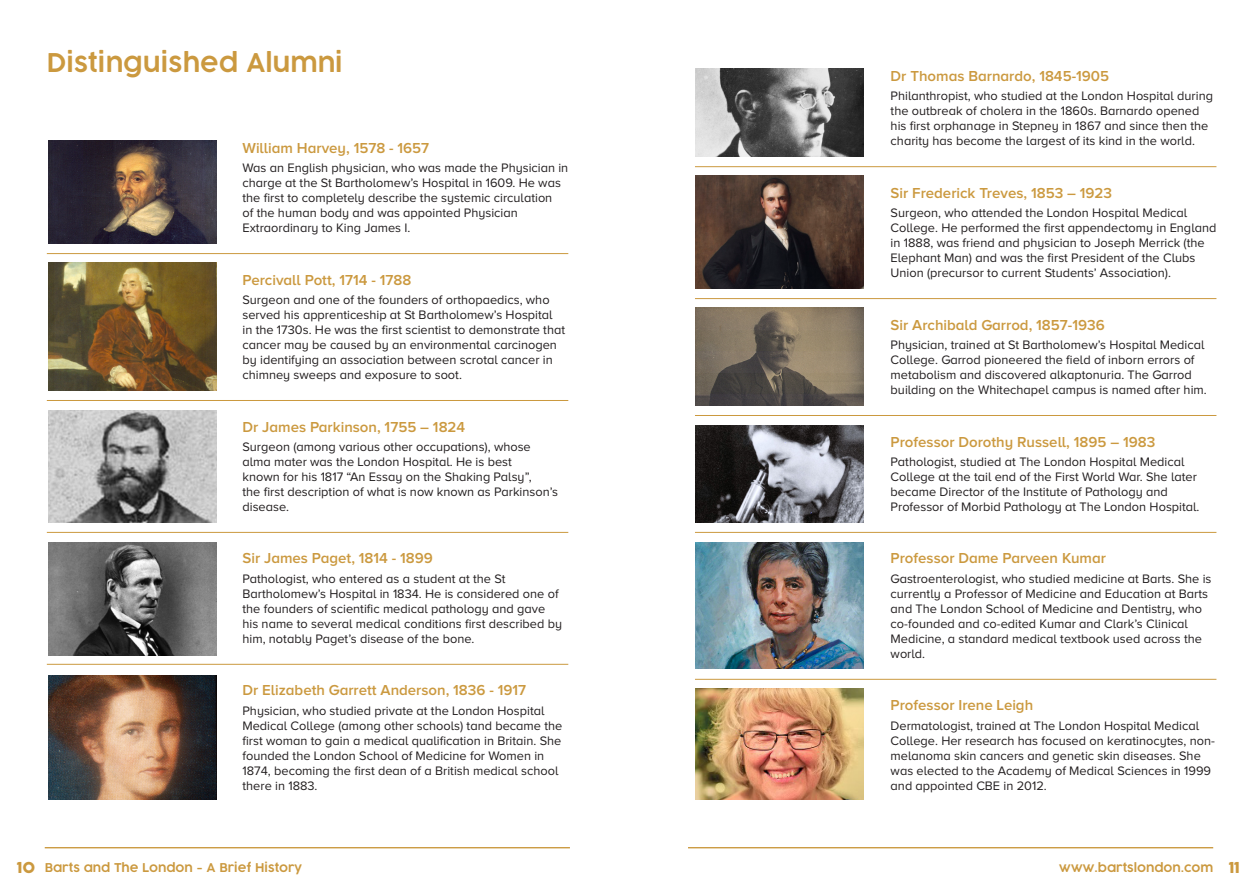
<style>
.page{position:relative;width:1259px;height:893px;background:#fff}
.page>*{position:absolute;margin:0;border:0;box-sizing:border-box;transform-origin:0 0}
.Titles{font:300 25.5px "Cocogoose Pro";color:#cb993f}
.Names{font:600 15px "Proxima Nova A";color:#cb993f}
.Names_with_lines{font:12.75px/15px "Proxima Nova A";color:#231f20}
.Body{font:12.75px/15px "Proxima Nova A";color:#231f20}
.t1{font:300 12px "Cocogoose Pro";color:#cb993f}
.s1{font-weight:400;font-size:14.85px}
</style>
<div class="page">
<hr style="left:45px;top:847px;width:525px;height:1px;background:#cb993f">
<hr style="left:688px;top:847px;width:525px;height:1px;background:#cb993f">
<img style="left:48px;top:141px;width:169px;height:102px">
<hr style="left:47px;top:253px;width:521px;height:1px;background:#cb993f">
<hr style="left:47px;top:400px;width:521px;height:1px;background:#cb993f">
<hr style="left:47px;top:532px;width:521px;height:1px;background:#cb993f">
<hr style="left:47px;top:664px;width:521px;height:1px;background:#cb993f">
<hr style="left:695px;top:166px;width:521px;height:1px;background:#cb993f">
<hr style="left:695px;top:298px;width:521px;height:1px;background:#cb993f">
<hr style="left:695px;top:415px;width:521px;height:1px;background:#cb993f">
<hr style="left:695px;top:532px;width:521px;height:1px;background:#cb993f">
<hr style="left:695px;top:679px;width:521px;height:1px;background:#cb993f">
<img style="left:48px;top:263px;width:169px;height:127px">
<img style="left:48px;top:410px;width:169px;height:113px">
<img style="left:48px;top:543px;width:169px;height:113px">
<img style="left:48px;top:676px;width:169px;height:124px">
<img style="left:695px;top:69px;width:169px;height:87px">
<img style="left:695px;top:176px;width:169px;height:112px">
<img style="left:695px;top:308px;width:169px;height:97px">
<img style="left:695px;top:425px;width:169px;height:98px">
<img style="left:695px;top:543px;width:169px;height:126px">
<img style="left:695px;top:689px;width:169px;height:111px">
<p class="Titles" style="left:47px;top:46px;width:298px">Distinguished Alumni</p>
<p class="Names" style="left:242px;top:139px;width:188px">William Harvey, 1578 - 1657</p>
<p class="Names_with_lines" style="left:242px;top:160px;width:327px">Was an English physician, who was made the Physician in charge at the St Bartholomew’s Hospital in 1609. He was the first to completely describe the systemic circulation<br>of the human body and was appointed Physician Extraordinary to King James I.</p>
<p class="Names" style="left:242px;top:271px;width:170px">Percivall Pott, 1714 - 1788</p>
<p class="Names_with_lines" style="left:242px;top:292px;width:324px">Surgeon and one of the founders of orthopaedics, who served his apprenticeship at St Bartholomew’s Hospital in the 1730s. He was the first scientist to demonstrate that cancer may be caused by an environmental carcinogen by identifying an association between scrotal cancer in chimney sweeps and exposure to soot.</p>
<p class="Names" style="left:242px;top:418px;width:224px">Dr James Parkinson, 1755 – 1824</p>
<p class="Names_with_lines" style="left:242px;top:439px;width:317px">Surgeon (among various other occupations), whose alma mater was the London Hospital. He is best<br>known for his 1817 “An Essay on the Shaking Palsy”,<br>the first description of what is now known as Parkinson’s disease.</p>
<p class="Names" style="left:242px;top:550px;width:192px">Sir James Paget, 1814 - 1899</p>
<p class="Names_with_lines" style="left:242px;top:571px;width:321px">Pathologist, who entered as a student at the St Bartholomew’s Hospital in 1834. He is considered one of the founders of scientific medical pathology and gave his name to several medical conditions first described by him, notably Paget’s disease of the bone.</p>
<p class="Names" style="left:242px;top:682px;width:285px">Dr Elizabeth Garrett Anderson, 1836 - 1917</p>
<p class="Body" style="left:242px;top:703px;width:321px">Physician, who studied private at the London Hospital Medical College (among other schools) tand became the first woman to gain a medical qualification in Britain. She founded the London School of Medicine for Women in 1874, becoming the first dean of a British medical school there in 1883.</p>
<p class="Names" style="left:890px;top:67px;width:220px">Dr Thomas Barnardo, 1845-1905</p>
<p class="Names_with_lines" style="left:890px;top:88px;width:324px">Philanthropist, who studied at the London Hospital during the outbreak of cholera in the 1860s. Barnardo opened his first orphanage in Stepney in 1867 and since then the charity has become the largest of its kind in the world.</p>
<p class="Names" style="left:890px;top:184px;width:223px">Sir Frederick Treves, 1853 – 1923</p>
<p class="Names_with_lines" style="left:890px;top:205px;width:327px">Surgeon, who attended the London Hospital Medical College. He performed the first appendectomy in England in 1888, was friend and physician to Joseph Merrick (the Elephant Man) and was the first President of the Clubs Union (precursor to current Students’ Association).</p>
<p class="Names" style="left:890px;top:316px;width:216px">Sir Archibald Garrod, 1857-1936</p>
<p class="Names_with_lines" style="left:890px;top:337px;width:318px">Physician, trained at St Bartholomew’s Hospital Medical College. Garrod pioneered the field of inborn errors of metabolism and discovered alkaptonuria. The Garrod building on the Whitechapel campus is named after him.</p>
<p class="Names" style="left:890px;top:433px;width:266px">Professor Dorothy Russell, 1895 – 1983</p>
<p class="Names_with_lines" style="left:890px;top:454px;width:310px">Pathologist, studied at The London Hospital Medical College at the tail end of the First World War. She later became Director of the Institute of Pathology and Professor of Morbid Pathology at The London Hospital.</p>
<p class="Names" style="left:890px;top:550px;width:217px">Professor Dame Parveen Kumar</p>
<p class="Names_with_lines" style="left:890px;top:571px;width:322px">Gastroenterologist, who studied medicine at Barts. She is currently a Professor of Medicine and Education at Barts and The London School of Medicine and Dentistry, who co-founded and co-edited Kumar and Clark’s Clinical Medicine, a standard medical textbook used across the world.</p>
<p class="Names" style="left:890px;top:697px;width:144px">Professor Irene Leigh</p>
<p class="Body" style="left:890px;top:718px;width:326px">Dermatologist, trained at The London Hospital Medical College. Her research has focused on keratinocytes, non&shy;melanoma skin cancers and genetic skin diseases. She was elected to the Academy of Medical Sciences in 1999 and appointed CBE in 2012.</p>
<p class="t1" style="left:17px;top:860px;width:287px"><span class="s1">10</span> Barts and The London - A Brief History</p>
<p class="t1" style="left:1059px;top:860px;width:182px">www.bartslondon.com <span class="s1">11</span></p>
</div>
